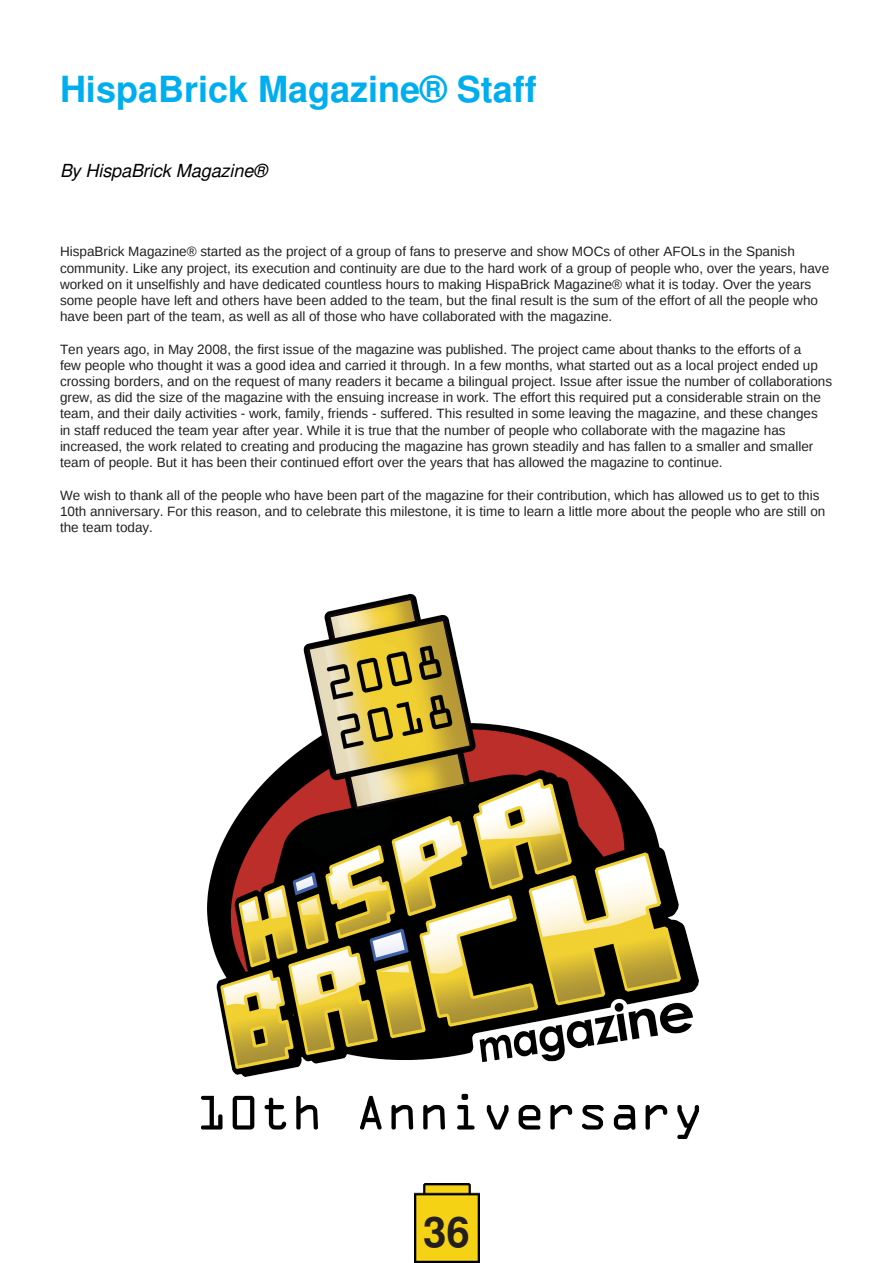
<style>
.page{position:relative;width:893px;height:1263px;background:#fff}
.page>*{position:absolute;margin:0;border:0;box-sizing:border-box;transform-origin:0 0}
.t1{font:700 42px "Free Sans";color:#231f20}
.t2{font:700 36px "Free Sans";color:#00aeef}
.t3{font:italic 18px "Free Sans";color:#000}
.t4{font:13.5px/16.2px "Liberation Sans";color:#231f20}
</style>
<div class="page">
<img style="left:414px;top:1183px;width:66px;height:80px">
<img style="left:200px;top:594px;width:500px;height:545px">
<h2 class="t2" style="left:60px;top:60px;width:478px">HispaBrick Magazine® Staff</h2>
<h3 class="t3" style="left:60px;top:159px;width:208px">By HispaBrick Magazine®</h3>
<p class="t4" style="left:60px;top:244px;width:771px">HispaBrick Magazine® started as the project of a group of fans to preserve and show MOCs of other AFOLs in the Spanish community. Like any project, its execution and continuity are due to the hard work of a group of people who, over the years, have worked on it unselfishly and have dedicated countless hours to making HispaBrick Magazine® what it is today. Over the years some people have left and others have been added to the team, but the final result is the sum of the effort of all the people who have been part of the team, as well as all of those who have collaborated with the magazine.</p>
<p class="t4" style="left:60px;top:341px;width:774px">Ten years ago, in May 2008, the first issue of the magazine was published. The project came about thanks to the efforts of a<br>few people who thought it was a good idea and carried it through. In a few months, what started out as a local project ended up crossing borders, and on the request of many readers it became a bilingual project. Issue after issue the number of collaborations grew, as did the size of the magazine with the ensuing increase in work. The effort this required put a considerable strain on the team, and their daily activities - work, family, friends - suffered. This resulted in some leaving the magazine, and these changes<br>in staff reduced the team year after year. While it is true that the number of people who collaborate with the magazine has increased, the work related to creating and producing the magazine has grown steadily and has fallen to a smaller and smaller team of people. But it has been their continued effort over the years that has allowed the magazine to continue.</p>
<p class="t4" style="left:60px;top:487px;width:767px">We wish to thank all of the people who have been part of the magazine for their contribution, which has allowed us to get to this<br>10th anniversary. For this reason, and to celebrate this milestone, it is time to learn a little more about the people who are still on the team today.</p>
<h1 class="t1" style="left:423px;top:1199px;width:48px">36</h1>
</div>
